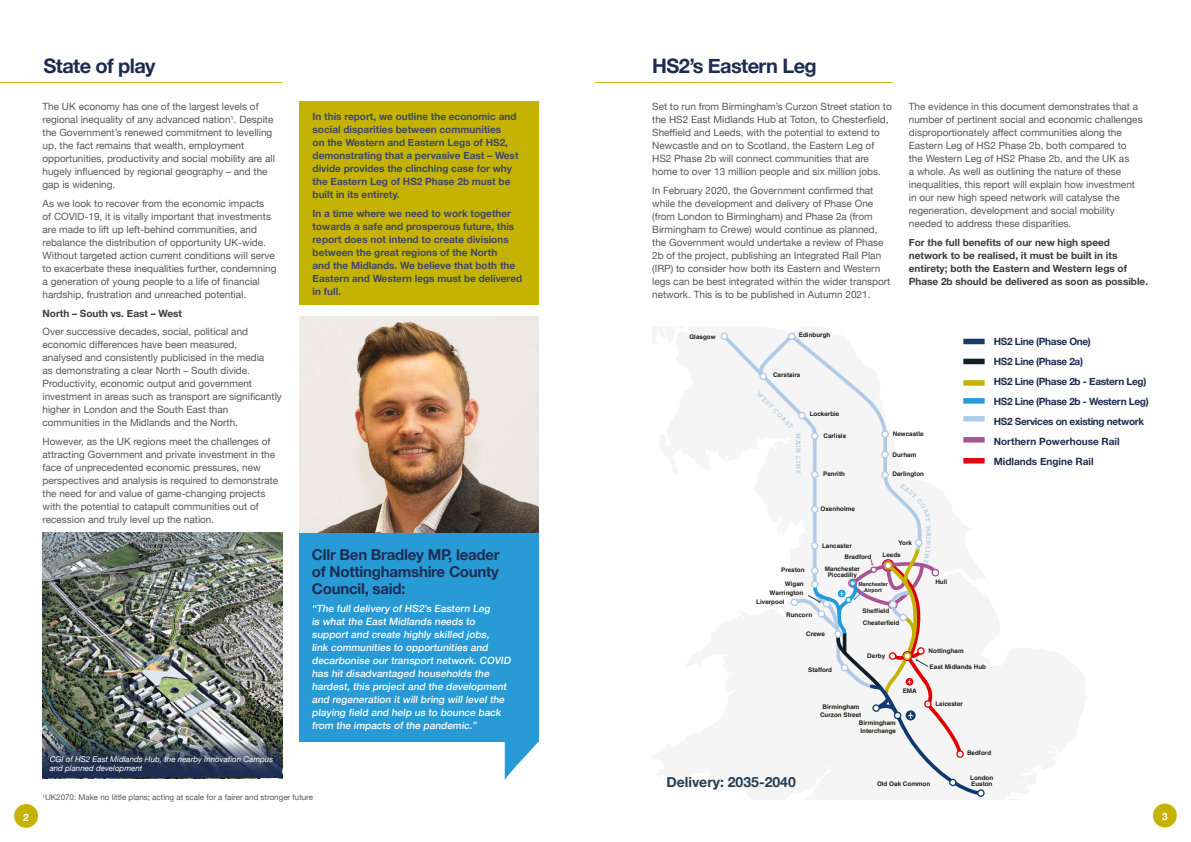
<style>
.page{position:relative;width:1191px;height:842px;background:#fff}
.page>*{position:absolute;margin:0;border:0;box-sizing:border-box;transform-origin:0 0}
.H3_Page_Header{font:700 20px "Helvetica Neue";letter-spacing:-.03em;color:#1d2d51}
.P_Quote_Copy{font:700 15px/17px "Helvetica Neue";letter-spacing:-.015em;color:#1d2d51;text-align:justify}
.t1{font:700 14px "Helvetica Neue";color:#253d51}
.P_Main_Body_copy{font:10px/13px "Helvetica Neue";color:#575756}
.P_Bold_copy{font:700 10px/13px "Helvetica Neue";color:#424769}
.P_Quote_Copy-2{font:500 10px/13px "Helvetica Neue";color:#fff}
.P_Main_Body_copy-2{font:700 10px/13px "Helvetica Neue";color:#3c3c3b}
.t2{font:700 10px "Helvetica Neue";letter-spacing:-.03em;color:#1d2d51}
.t3{font:700 10px "Helvetica Neue";color:#1d2d51}
.t4{font:700 10px "Helvetica Neue";color:#fff}
.P_Image_Caption{font:italic 8px/9.6px "Helvetica Neue";color:#fff}
.P_Source{font:8px "Helvetica Neue";color:#575756}
.t5{font:700 6.6px "Archer";letter-spacing:.12em;color:#afcbe7}
.t6{font:700 6.3px/7.6px "Helvetica";color:#1d1d1b}
.t7{font:700 5.3px/6px "Helvetica";color:#1d1d1b;text-align:center}
</style>
<div class="page">
<div style="left:14px;top:804px;width:24px;height:24px;background:#c5b303;border-radius:50%"></div>
<div style="left:1153px;top:804px;width:23px;height:23px;background:#c5b303;border-radius:50%"></div>
<div style="left:299px;top:533px;width:240px;height:208px;background:#289ad6"></div>
<svg style="left:505px;top:741px;width:34px;height:39px"></svg>
<div style="left:299px;top:101px;width:240px;height:204px;background:#c5b303"></div>
<hr style="left:596px;top:82px;width:295px;height:1px;background:#c5b303">
<img style="left:299px;top:316px;width:240px;height:217px">
<hr style="left:0;top:82px;width:282px;height:1px;background:#c5b303">
<img style="left:43px;top:533px;width:239px;height:208px">
<svg style="left:43px;top:741px;width:239px;height:37px;background:#38455a"></svg>
<svg style="left:720px;top:332px;width:264px;height:465px"></svg>
<h3 class="H3_Page_Header" style="left:44px;top:50px;width:114px">State of play</h3>
<p class="P_Main_Body_copy" style="left:43px;top:101px;width:234px">The UK economy has one of the largest levels of regional inequality of any advanced nation<sup>1</sup>. Despite the Government’s renewed commitment to levelling up, the fact remains that wealth, employment opportunities, productivity and social mobility are all hugely influenced by regional geography – and the gap is widening.</p>
<p class="P_Main_Body_copy" style="left:43px;top:197px;width:235px">As we look to recover from the economic impacts<br>of COVID-19, it is vitally important that investments are made to lift up left-behind communities, and rebalance the distribution of opportunity UK-wide.<br>Without targeted action current conditions will serve to exacerbate these inequalities further, condemning a generation of young people to a life of financial hardship, frustration and unreached potential.</p>
<p class="P_Main_Body_copy-2" style="left:43px;top:307px;width:141px">North – South vs. East – West</p>
<p class="P_Main_Body_copy" style="left:43px;top:326px;width:241px">Over successive decades, social, political and economic differences have been measured,<br>analysed and consistently publicised in the media<br>as demonstrating a clear North – South divide.<br>Productivity, economic output and government investment in areas such as transport are significantly higher in London and the South East than communities in the Midlands and the North.</p>
<p class="P_Main_Body_copy" style="left:43px;top:435px;width:237px">However, as the UK regions meet the challenges of attracting Government and private investment in the face of unprecedented economic pressures, new perspectives and analysis is required to demonstrate the need for and value of game-changing projects with the potential to catapult communities out of recession and truly level up the nation.</p>
<p class="P_Image_Caption" style="left:50px;top:754px;width:225px">CGI of HS2 East Midlands Hub, the nearby Innovation Campus and planned development</p>
<p class="P_Bold_copy" style="left:312px;top:110px;width:207px">In this report, we outline the economic and social disparities between communities<br>on the Western and Eastern Legs of HS2, demonstrating that a pervasive East – West divide provides the clinching case for why the Eastern Leg of HS2 Phase 2b must be built in its entirety.</p>
<p class="P_Bold_copy" style="left:312px;top:207px;width:211px">In a time where we need to work together towards a safe and prosperous future, this report does not intend to create divisions between the great regions of the North<br>and the Midlands. We believe that both the Eastern and Western legs must be delivered in full.</p>
<p class="P_Quote_Copy" style="left:312px;top:546px;width:189px">Cllr Ben Bradley MP, leader of Nottinghamshire County Council, said:</p>
<p class="P_Quote_Copy-2" style="left:312px;top:601px;width:202px">“The full delivery of HS2’s Eastern Leg<br>is what the East Midlands needs to support and create highly skilled jobs,<br>link communities to opportunities and decarbonise our transport network. COVID has hit disadvantaged households the hardest, this project and the development and regeneration it will bring will level the playing field and help us to bounce back from the impacts of the pandemic.”</p>
<p class="P_Source" style="left:43px;top:792px;width:272px"><sup>1</sup>UK2070: Make no little plans; acting at scale for a fairer and stronger future</p>
<h3 class="H3_Page_Header" style="left:652px;top:50px;width:166px">HS2’s Eastern Leg</h3>
<p class="P_Main_Body_copy" style="left:652px;top:101px;width:241px">Set to run from Birmingham’s Curzon Street station to the HS2 East Midlands Hub at Toton, to Chesterfield, Sheffield and Leeds, with the potential to extend to Newcastle and on to Scotland, the Eastern Leg of HS2 Phase 2b will connect communities that are home to over 13 million people and six million jobs.</p>
<p class="P_Main_Body_copy" style="left:652px;top:184px;width:240px">In February 2020, the Government confirmed that while the development and delivery of Phase One (from London to Birmingham) and Phase 2a (from Birmingham to Crewe) would continue as planned, the Government would undertake a review of Phase 2b of the project, publishing an Integrated Rail Plan (IRP) to consider how both its Eastern and Western legs can be best integrated within the wider transport network. This is to be published in Autumn 2021.</p>
<p class="P_Main_Body_copy" style="left:909px;top:101px;width:235px">The evidence in this document demonstrates that a number of pertinent social and economic challenges disproportionately affect communities along the Eastern Leg of HS2 Phase 2b, both compared to the Western Leg of HS2 Phase 2b, and the UK as<br>a whole. As well as outlining the nature of these inequalities, this report will explain how investment in our new high speed network will catalyse the regeneration, development and social mobility needed to address these disparities.</p>
<p class="P_Main_Body_copy-2" style="left:909px;top:236px;width:241px">For the full benefits of our new high speed network to be realised, it must be built in its entirety; both the Eastern and Western legs of Phase 2b should be delivered as soon as possible.</p>
<p class="t6" style="left:689px;top:333px;width:28px">Glasgow</p>
<p class="t6" style="left:799px;top:331px;width:33px">Edinburgh</p>
<p class="t6" style="left:773px;top:371px;width:29px">Carstairs</p>
<p class="t5" style="left:761px;top:389px;width:50px;rotate:45deg">WEST COAST</p>
<p class="t5" style="left:803px;top:433px;width:42px;rotate:90deg">MAIN LINE</p>
<p class="t6" style="left:809px;top:410px;width:31px">Lockerbie</p>
<p class="t6" style="left:823px;top:432px;width:24px">Carlisle</p>
<p class="t6" style="left:823px;top:470px;width:23px">Penrith</p>
<p class="t6" style="left:820px;top:505px;width:36px">Oxenholme</p>
<p class="t6" style="left:892px;top:430px;width:32px">Newcastle</p>
<p class="t6" style="left:892px;top:451px;width:25px">Durham</p>
<p class="t6" style="left:892px;top:470px;width:33px">Darlington</p>
<p class="t2" style="left:993px;top:333px;width:99px">HS2 Line (Phase One)</p>
<p class="t2" style="left:993px;top:353px;width:91px">HS2 Line (Phase 2a)</p>
<p class="t2" style="left:993px;top:373px;width:154px">HS2 Line (Phase 2b - Eastern Leg)</p>
<p class="t2" style="left:993px;top:393px;width:156px">HS2 Line (Phase 2b - Western Leg)</p>
<p class="t2" style="left:993px;top:413px;width:152px">HS2 Services on existing network</p>
<p class="t3" style="left:993px;top:433px;width:127px">Northern Powerhouse Rail</p>
<p class="t3" style="left:993px;top:453px;width:101px">Midlands Engine Rail</p>
<p class="t6" style="left:781px;top:566px;width:25px">Preston</p>
<p class="t6" style="left:769px;top:579px;width:36px;line-height:9.1px;text-align:right">Wigan<br>Warrington</p>
<p class="t6" style="left:756px;top:598px;width:30px">Liverpool</p>
<p class="t6" style="left:822px;top:542px;width:31px">Lancaster</p>
<p class="t6" style="left:898px;top:539px;width:15px">York</p>
<p class="t6" style="left:882px;top:551px;width:20px">Leeds</p>
<p class="t6" style="left:825px;top:550px;width:48px;line-height:12.2px;text-indent:20px">Bradford<br>Manchester</p>
<p class="t7" style="left:858px;top:581px;width:31px">Manchester<br>Airport</p>
<p class="t6" style="left:827px;top:571px;width:31px">Piccadilly</p>
<p class="t6" style="left:786px;top:611px;width:28px">Runcorn</p>
<p class="t6" style="left:806px;top:630px;width:20px">Crewe</p>
<p class="t6" style="left:808px;top:666px;width:25px">Stafford</p>
<p class="t6" style="left:862px;top:607px;width:28px">Sheffield</p>
<p class="t6" style="left:863px;top:619px;width:38px">Chesterfield</p>
<p class="t6" style="left:867px;top:652px;width:19px">Derby</p>
<p class="t6" style="left:902px;top:687px;width:16px">EMA</p>
<p class="t6" style="left:820px;top:704px;width:43px;text-align:center">Birmingham<br>Curzon Street</p>
<p class="t6" style="left:859px;top:719px;width:39px">Birmingham<br>Interchange</p>
<p class="t6" style="left:935px;top:578px;width:13px">Hull</p>
<p class="t6" style="left:928px;top:647px;width:37px">Nottingham</p>
<p class="t6" style="left:929px;top:663px;width:58px">East Midlands Hub</p>
<p class="t6" style="left:935px;top:700px;width:29px">Leicester</p>
<p class="t1" style="left:666px;top:771px;width:131px">Delivery: 2035-2040</p>
<p class="t6" style="left:967px;top:749px;width:26px">Bedford</p>
<p class="t6" style="left:970px;top:774px;width:25px">London</p>
<p class="t6" style="left:877px;top:780px;width:55px">Old Oak Common</p>
<p class="t6" style="left:971px;top:780px;width:23px">Euston</p>
<p class="t4" style="left:23px;top:809px;width:7px">2</p>
<p class="t4" style="left:1162px;top:809px;width:7px">3</p>
</div>
